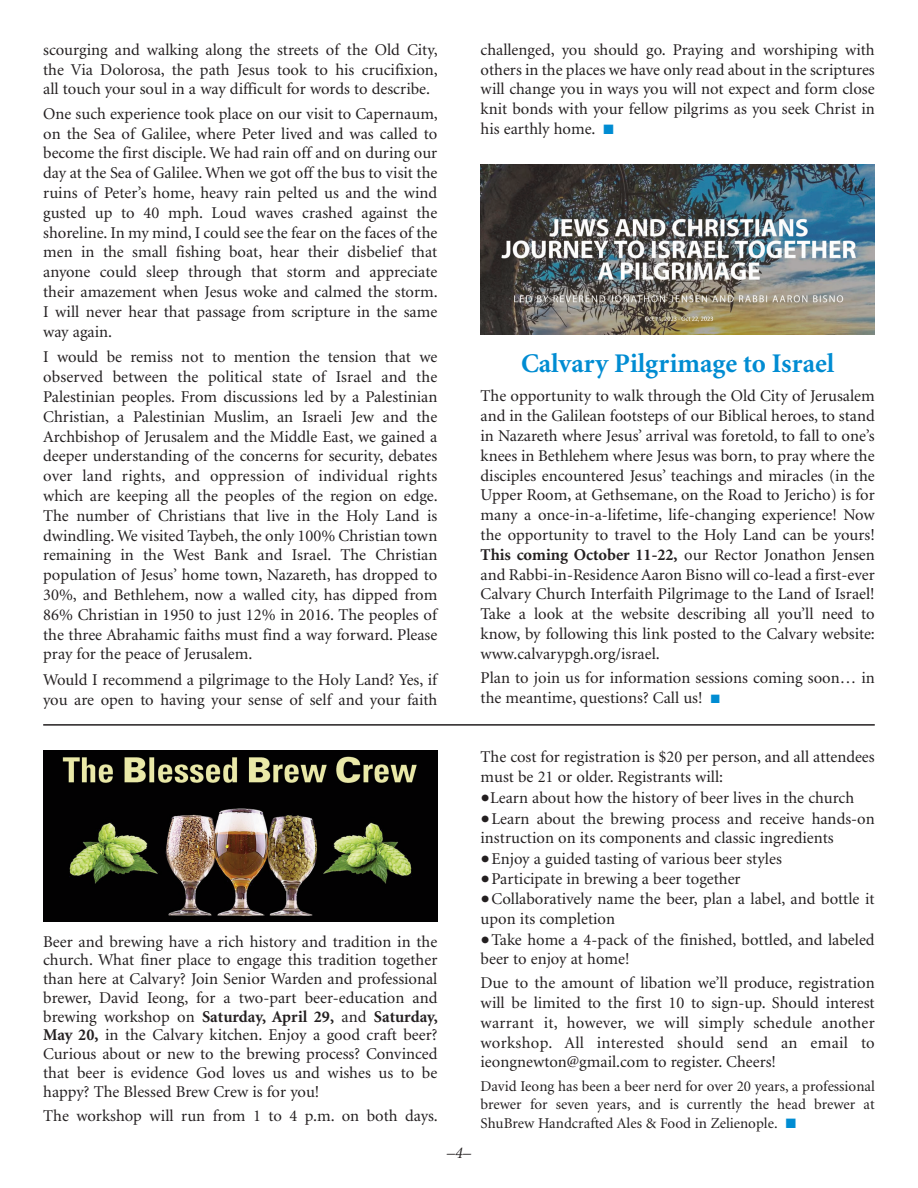
<style>
.page{position:relative;width:918px;height:1188px;background:#fff}
.page>*{position:absolute;margin:0;border:0;box-sizing:border-box;transform-origin:0 0}
.t1{font:700 27px "Minion";color:#008cd2}
.t2{font:16.5px/19.8px "Minion";color:#231f20;text-align:justify}
.t3{font:italic 16.5px "Minion";color:#231f20}
.t4{font:15px/18.6px "Minion";color:#231f20;text-align:justify}
.s1{color:#008cd2}
.s2{font-weight:700}
.s3{font-family:"Lucida Grande"}
</style>
<div class="page">
<hr style="left:43px;top:724px;width:832px;height:2px;background:#231f20">
<img style="left:481px;top:165px;width:394px;height:169px">
<img style="left:43px;top:751px;width:395px;height:170px">
<p class="t2" style="left:43px;top:41px;width:396px">scourging and walking along the streets of the Old City, the Via Dolorosa, the path Jesus took to his crucifixion, all touch your soul in a way difficult for words to describe.</p>
<p class="t2" style="left:43px;top:105px;width:396px">One such experience took place on our visit to Capernaum, on the Sea of Galilee, where Peter lived and was called to become the first disciple. We had rain off and on during our day at the Sea of Galilee. When we got off the bus to visit the ruins of Peter’s home, heavy rain pelted us and the wind gusted up to 40 mph. Loud waves crashed against the shoreline. In my mind, I could see the fear on the faces of the men in the small fishing boat, hear their disbelief that anyone could sleep through that storm and appreciate their amazement when Jesus woke and calmed the storm.<br>I will never hear that passage from scripture in the same way again.</p>
<p class="t2" style="left:43px;top:349px;width:396px">I would be remiss not to mention the tension that we observed between the political state of Israel and the Palestinian peoples. From discussions led by a Palestinian Christian, a Palestinian Muslim, an Israeli Jew and the Archbishop of Jerusalem and the Middle East, we gained a deeper understanding of the concerns for security, debates over land rights, and oppression of individual rights which are keeping all the peoples of the region on edge.<br>The number of Christians that live in the Holy Land is dwindling. We visited Taybeh, the only 100% Christian town remaining in the West Bank and Israel. The Christian population of Jesus’ home town, Nazareth, has dropped to 30%, and Bethlehem, now a walled city, has dipped from 86% Christian in 1950 to just 12% in 2016. The peoples of the three Abrahamic faiths must find a way forward. Please pray for the peace of Jerusalem.</p>
<p class="t2" style="left:43px;top:671px;width:396px">Would I recommend a pilgrimage to the Holy Land? Yes, if you are open to having your sense of self and your faith</p>
<p class="t2" style="left:481px;top:41px;width:396px">challenged, you should go. Praying and worshiping with others in the places we have only read about in the scriptures will change you in ways you will not expect and form close knit bonds with your fellow pilgrims as you seek Christ in his earthly home. <span class="s1">■</span></p>
<h1 class="t1" style="left:521px;top:353px;width:315px">Calvary Pilgrimage to Israel</h1>
<p class="t2" style="left:481px;top:388px;width:396px">The opportunity to walk through the Old City of Jerusalem and in the Galilean footsteps of our Biblical heroes, to stand in Nazareth where Jesus’ arrival was foretold, to fall to one’s knees in Bethlehem where Jesus was born, to pray where the disciples encountered Jesus’ teachings and miracles (in the Upper Room, at Gethsemane, on the Road to Jericho) is for many a once-in-a-lifetime, life-changing experience! Now the opportunity to travel to the Holy Land can be yours!<br><span class="s2">This coming October 11-22,</span> our Rector Jonathon Jensen and Rabbi-in-Residence Aaron Bisno will co-lead a first-ever Calvary Church Interfaith Pilgrimage to the Land of Israel!<br>Take a look at the website describing all you’ll need to know, by following this link posted to the Calvary website: www.calvarypgh.org/israel.</p>
<p class="t2" style="left:481px;top:669px;width:396px">Plan to join us for information sessions coming soon… in the meantime, questions? Call us! <span class="s1">■</span></p>
<p class="t2" style="left:43px;top:933px;width:396px;line-height:18.8px">Beer and brewing have a rich history and tradition in the church. What finer place to engage this tradition together than here at Calvary? Join Senior Warden and professional brewer, David Ieong, for a two-part beer-education and brewing workshop on <span class="s2">Saturday, April 29,</span> and <span class="s2">Saturday, May 20,</span> in the Calvary kitchen. Enjoy a good craft beer?<br>Curious about or new to the brewing process? Convinced that beer is evidence God loves us and wishes us to be happy? The Blessed Brew Crew is for you!</p>
<p class="t2" style="left:43px;top:1107px;width:396px">The workshop will run from 1 to 4 p.m. on both days.</p>
<p class="t3" style="left:447px;top:1146px;width:26px">–4–</p>
<p class="t2" style="left:481px;top:749px;width:396px">The cost for registration is $20 per person, and all attendees must be 21 or older. Registrants will:</p>
<p class="t2" style="left:481px;top:789px;width:375px"><span class="s3">●</span>Learn about how the history of beer lives in the church</p>
<p class="t2" style="left:481px;top:810px;width:396px;line-height:19.2px"><span class="s3">●</span>Learn about the brewing process and receive hands-on instruction on its components and classic ingredients</p>
<p class="t2" style="left:481px;top:850px;width:303px"><span class="s3">●</span>Enjoy a guided tasting of various beer styles</p>
<p class="t2" style="left:481px;top:870px;width:262px"><span class="s3">●</span>Participate in brewing a beer together</p>
<p class="t2" style="left:481px;top:891px;width:396px;line-height:19.2px"><span class="s3">●</span>Collaboratively name the beer, plan a label, and bottle it upon its completion</p>
<p class="t2" style="left:481px;top:931px;width:396px;line-height:19.2px"><span class="s3">●</span>Take home a 4-pack of the finished, bottled, and labeled beer to enjoy at home!</p>
<p class="t2" style="left:481px;top:974px;width:396px">Due to the amount of libation we’ll produce, registration will be limited to the first 10 to sign-up. Should interest warrant it, however, we will simply schedule another workshop. All interested should send an email to ieongnewton@gmail.com to register. Cheers!</p>
<p class="t4" style="left:481px;top:1078px;width:396px">David Ieong has been a beer nerd for over 20 years, a professional brewer for seven years, and is currently the head brewer at ShuBrew Handcrafted Ales &amp; Food in Zelienople. <span class="s1">■</span></p>
</div>
